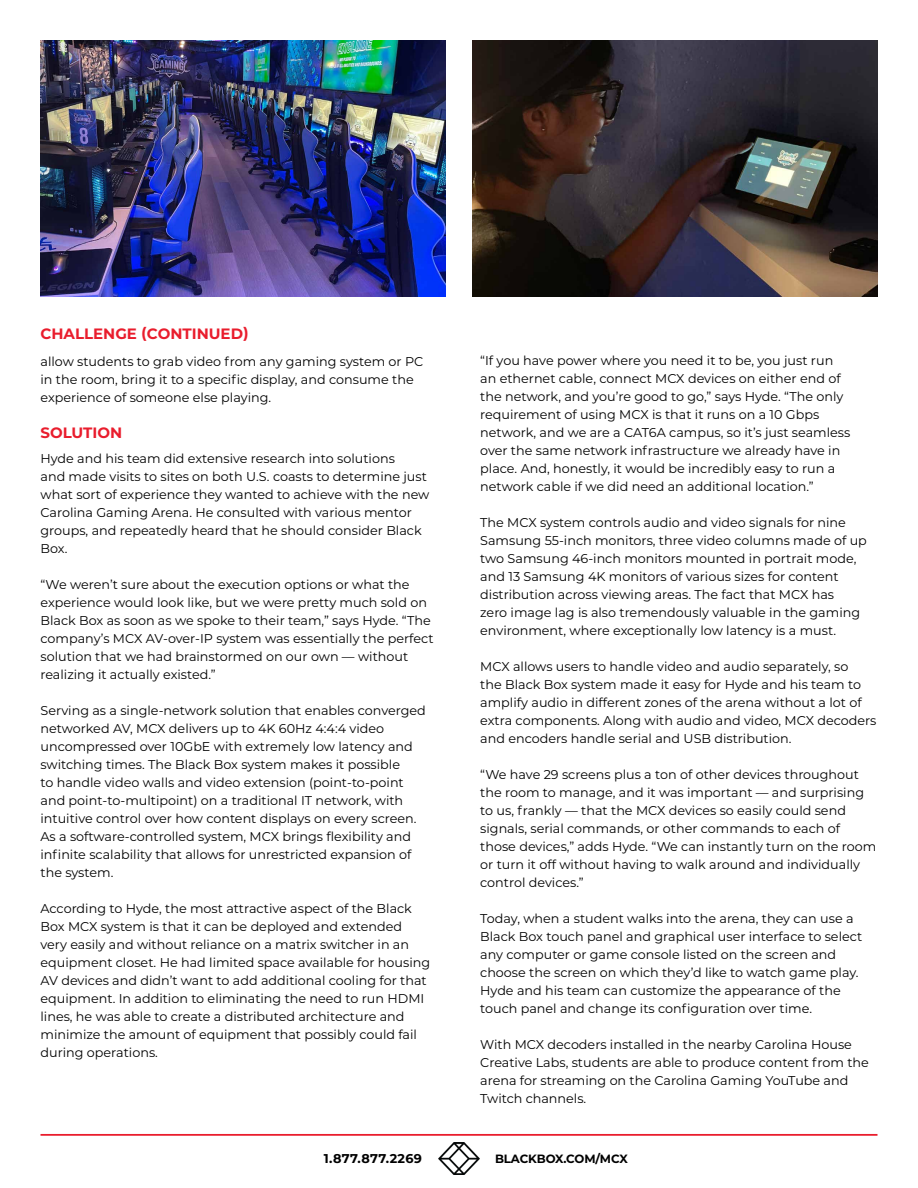
<style>
.page{position:relative;width:918px;height:1188px;background:#fff}
.page>*{position:absolute;margin:0;border:0;box-sizing:border-box;transform-origin:0 0}
.t1{font:700 15px "Montserrat";color:#e91d2d}
.t2{font:12.75px/18px "Montserrat";color:#000}
.t3{font:700 12.75px "Montserrat";letter-spacing:.025em;color:#000}
.t4{font:700 12px "Montserrat";letter-spacing:-.01em;color:#000}
</style>
<div class="page">
<img style="left:438px;top:1143px;width:42px;height:31px">
<hr style="left:40px;top:1134px;width:838px;height:2px;background:#e91d2d">
<img style="left:472px;top:40px;width:406px;height:257px">
<img style="left:40px;top:40px;width:406px;height:257px">
<p class="t1" style="left:40px;top:322px;width:210px">CHALLENGE (CONTINUED)</p>
<p class="t2" style="left:40px;top:352px;width:384px">allow students to grab video from any gaming system or PC in the room, bring it to a specific display, and consume the experience of someone else playing.</p>
<p class="t1" style="left:40px;top:421px;width:83px">SOLUTION</p>
<p class="t2" style="left:40px;top:449px;width:390px">Hyde and his team did extensive research into solutions<br>and made visits to sites on both U.S. coasts to determine just what sort of experience they wanted to achieve with the new Carolina Gaming Arena. He consulted with various mentor groups, and repeatedly heard that he should consider Black Box.</p>
<p class="t2" style="left:40px;top:575px;width:395px">“We weren’t sure about the execution options or what the experience would look like, but we were pretty much sold on Black Box as soon as we spoke to their team,” says Hyde. “The company’s MCX AV-over-IP system was essentially the perfect solution that we had brainstormed on our own — without realizing it actually existed.”</p>
<p class="t2" style="left:40px;top:701px;width:387px">Serving as a single-network solution that enables converged networked AV, MCX delivers up to 4K 60Hz 4:4:4 video uncompressed over 10GbE with extremely low latency and switching times. The Black Box system makes it possible<br>to handle video walls and video extension (point-to-point and point-to-multipoint) on a traditional IT network, with intuitive control over how content displays on every screen.<br>As a software-controlled system, MCX brings flexibility and infinite scalability that allows for unrestricted expansion of the system.</p>
<p class="t2" style="left:40px;top:899px;width:391px">According to Hyde, the most attractive aspect of the Black Box MCX system is that it can be deployed and extended very easily and without reliance on a matrix switcher in an equipment closet. He had limited space available for housing AV devices and didn’t want to add additional cooling for that equipment. In addition to eliminating the need to run HDMI lines, he was able to create a distributed architecture and minimize the amount of equipment that possibly could fail during operations.</p>
<p class="t2" style="left:480px;top:351px;width:372px">“If you have power where you need it to be, you just run an ethernet cable, connect MCX devices on either end of the network, and you’re good to go,” says Hyde. “The only requirement of using MCX is that it runs on a 10 Gbps network, and we are a CAT6A campus, so it’s just seamless over the same network infrastructure we already have in place. And, honestly, it would be incredibly easy to run a network cable if we did need an additional location.”</p>
<p class="t2" style="left:480px;top:513px;width:388px">The MCX system controls audio and video signals for nine Samsung 55-inch monitors, three video columns made of up two Samsung 46-inch monitors mounted in portrait mode, and 13 Samsung 4K monitors of various sizes for content distribution across viewing areas. The fact that MCX has<br>zero image lag is also tremendously valuable in the gaming environment, where exceptionally low latency is a must.</p>
<p class="t2" style="left:480px;top:657px;width:398px">MCX allows users to handle video and audio separately, so<br>the Black Box system made it easy for Hyde and his team to amplify audio in different zones of the arena without a lot of extra components. Along with audio and video, MCX decoders and encoders handle serial and USB distribution.</p>
<p class="t2" style="left:480px;top:765px;width:398px">“We have 29 screens plus a ton of other devices throughout the room to manage, and it was important — and surprising to us, frankly — that the MCX devices so easily could send signals, serial commands, or other commands to each of those devices,” adds Hyde. “We can instantly turn on the room or turn it off without having to walk around and individually control devices.”</p>
<p class="t2" style="left:480px;top:909px;width:384px">Today, when a student walks into the arena, they can use a Black Box touch panel and graphical user interface to select any computer or game console listed on the screen and choose the screen on which they’d like to watch game play.<br>Hyde and his team can customize the appearance of the touch panel and change its configuration over time.</p>
<p class="t2" style="left:480px;top:1035px;width:390px">With MCX decoders installed in the nearby Carolina House Creative Labs, students are able to produce content from the arena for streaming on the Carolina Gaming YouTube and Twitch channels.</p>
<p class="t3" style="left:324px;top:1149px;width:100px">1.877.877.2269</p>
<p class="t4" style="left:495px;top:1150px;width:134px">BLACKBOX.COM/MCX</p>
</div>
